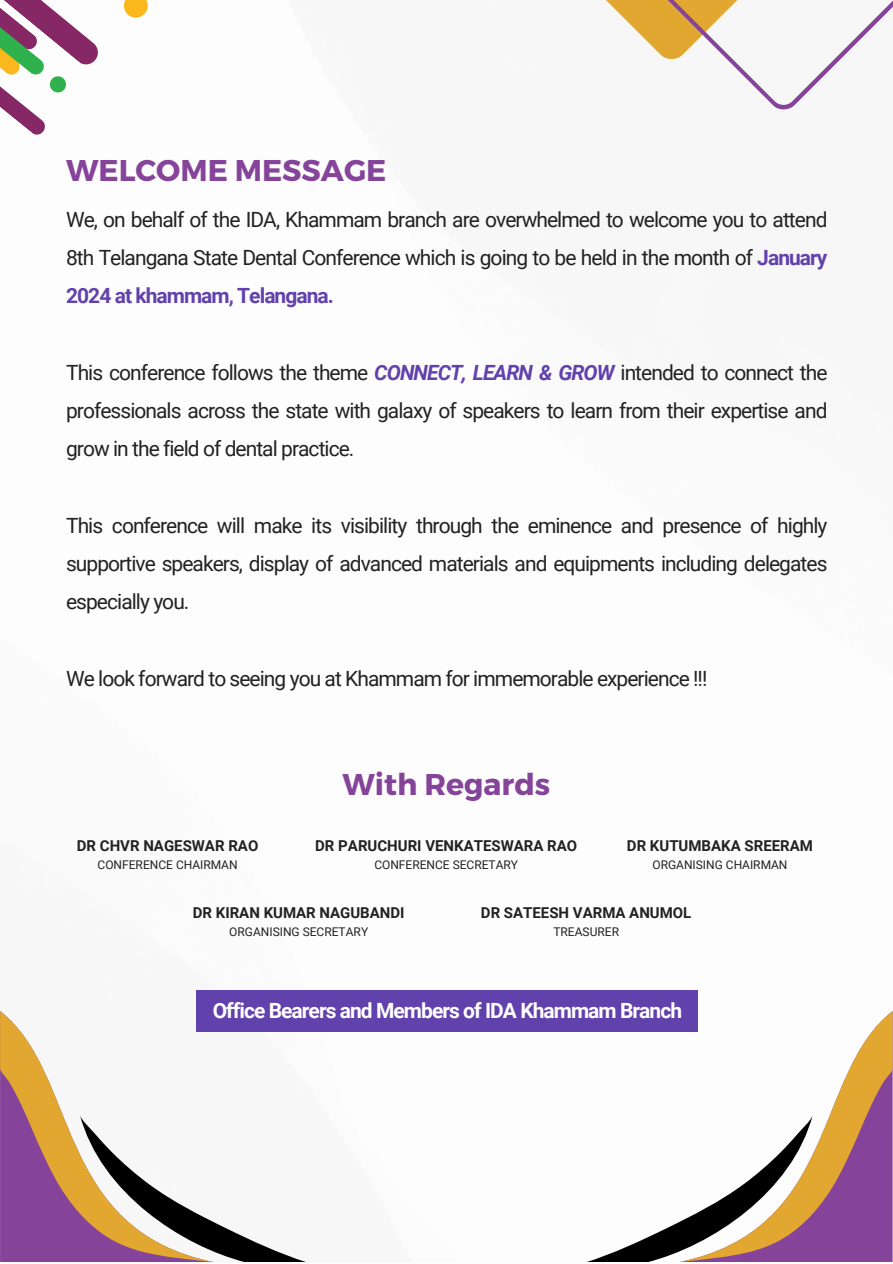
<style>
.page{position:relative;width:893px;height:1264px;background:#fff}
.page>*{position:absolute;margin:0;border:0;box-sizing:border-box;transform-origin:0 0}
.t1{font:700 30px "Montserrat";color:#85449a}
.t2{font:21px/38.2px "Roboto";letter-spacing:-.045em;color:#222;text-align:justify}
.t3{font:700 21px "Roboto";letter-spacing:-.045em;color:#fff}
.t4{font:700 15px "Roboto";color:#222}
.t5{font:12px "Roboto";color:#222}
.s1{font-weight:700;color:#6141ac}
.s2{font-weight:700;font-style:italic;color:#6141ac}
</style>
<div class="page">
<svg style="left:0;top:1011px;width:215px;height:250px"></svg>
<svg style="left:80px;top:1114px;width:223px;height:147px"></svg>
<svg style="left:677px;top:1011px;width:215px;height:250px"></svg>
<svg style="left:590px;top:1114px;width:222px;height:147px"></svg>
<div style="left:196px;top:990px;width:502px;height:41px;background:#6141ac"></div>
<svg style="left:606px;top:0;width:286px;height:109px"></svg>
<svg style="left:0;top:0;width:148px;height:135px"></svg>
<p class="t1" style="left:66px;top:150px;width:322px">WELCOME MESSAGE</p>
<p class="t2" style="left:66px;top:201px;width:762px">We, on behalf of the IDA, Khammam branch are overwhelmed to welcome you to attend 8th Telangana State Dental Conference which is going to be held in the month of <span class="s1">January 2024 at khammam, Telangana.</span></p>
<p class="t2" style="left:66px;top:353px;width:762px">This conference follows the theme <span class="s2">CONNECT, LEARN &amp; GROW</span> intended to connect the professionals across the state with galaxy of speakers to learn from their expertise and grow in the field of dental practice.</p>
<p class="t2" style="left:66px;top:506px;width:762px">This conference will make its visibility through the eminence and presence of highly supportive speakers, display of advanced materials and equipments including delegates especially you.</p>
<p class="t2" style="left:66px;top:659px;width:643px">We look forward to seeing you at Khammam for immemorable experience !!!</p>
<p class="t1" style="left:342px;top:764px;width:209px">With Regards</p>
<p class="t4" style="left:77px;top:836px;width:183px">DR CHVR NAGESWAR RAO</p>
<p class="t5" style="left:98px;top:857px;width:141px">CONFERENCE CHAIRMAN</p>
<p class="t4" style="left:315px;top:836px;width:263px">DR PARUCHURI VENKATESWARA RAO</p>
<p class="t5" style="left:374px;top:857px;width:145px">CONFERENCE SECRETARY</p>
<p class="t4" style="left:193px;top:904px;width:213px">DR KIRAN KUMAR NAGUBANDI</p>
<p class="t5" style="left:229px;top:924px;width:140px">ORGANISING SECRETARY</p>
<p class="t4" style="left:627px;top:836px;width:187px">DR KUTUMBAKA SREERAM</p>
<p class="t5" style="left:652px;top:857px;width:136px">ORGANISING CHAIRMAN</p>
<p class="t4" style="left:481px;top:904px;width:212px">DR SATEESH VARMA ANUMOL</p>
<p class="t5" style="left:553px;top:924px;width:67px">TREASURER</p>
<p class="t3" style="left:213px;top:998px;width:471px">Office Bearers and Members of IDA Khammam Branch</p>
</div>
